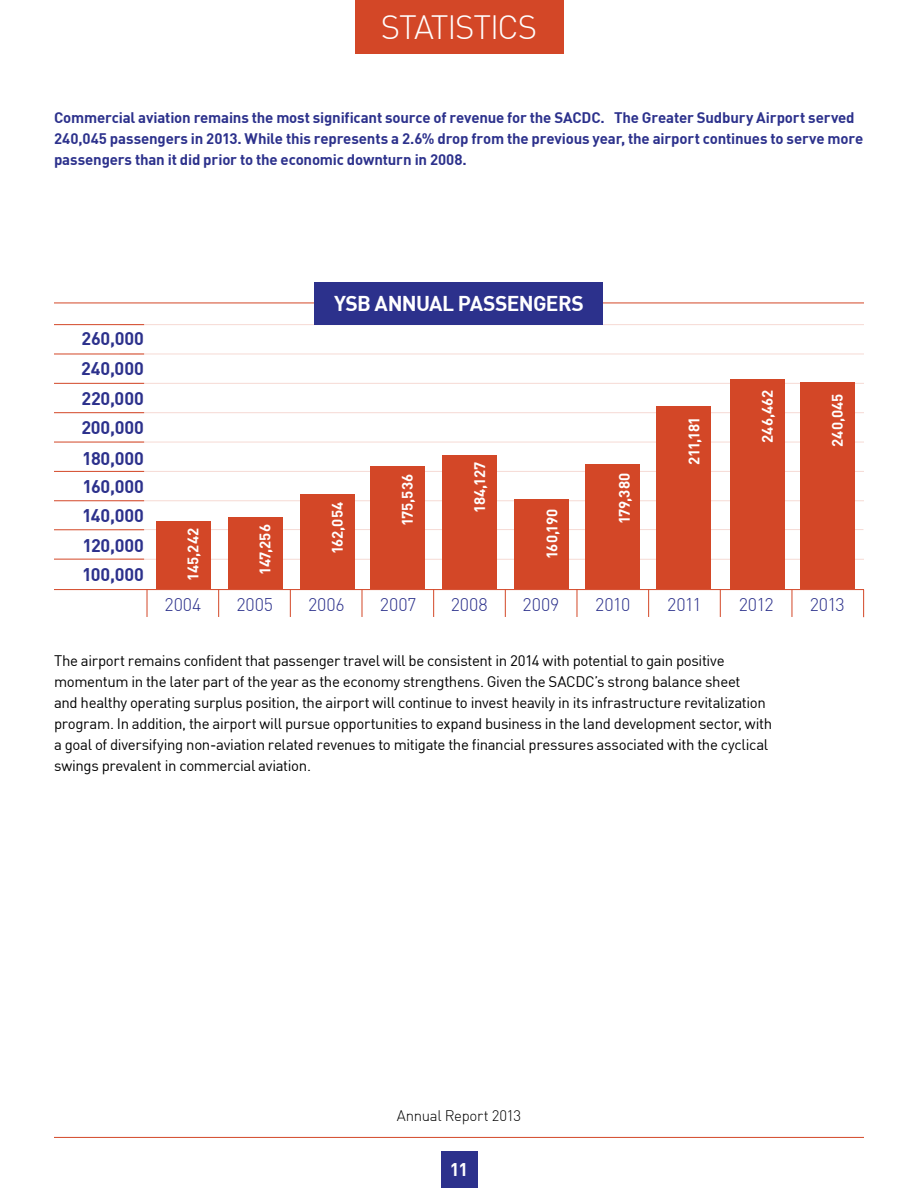
<style>
.page{position:relative;width:918px;height:1188px;background:#fff}
.page>*{position:absolute;margin:0;border:0;box-sizing:border-box;transform-origin:0 0}
.t1{font:300 33px "DIN";letter-spacing:-.035em;color:#fff}
.t2{font:700 21px "DIN";letter-spacing:-.035em;color:#fff}
.t3{font:700 18px "DIN";letter-spacing:-.005em;color:#2c318c}
.t4{font:300 18px "DIN";letter-spacing:-.005em;color:#2c318c}
.t5{font:700 18px "DIN";color:#fff}
.t6{font:15px/21px "DIN";letter-spacing:-.025em;color:#000}
.t7{font:700 15px/21px "DIN";letter-spacing:-.015em;color:#2c318c}
.t8{font:700 15px "DIN";letter-spacing:-.005em;color:#fff}
.t9{font:300 15px "DIN";letter-spacing:-.02em;color:#000}
</style>
<div class="page">
<div style="left:441px;top:1151px;width:36px;height:37px;background:#2c318c"></div>
<hr style="left:54px;top:1137px;width:810px;height:1px;background:#d34727">
<hr style="left:120px;top:500px;width:744px;height:1px;background:#f6dad4">
<hr style="left:119px;top:529px;width:744px;height:1px;background:#f6dad4">
<hr style="left:120px;top:559px;width:744px;height:1px;background:#f6dad4">
<hr style="left:120px;top:471px;width:744px;height:1px;background:#f6dad4">
<hr style="left:120px;top:442px;width:744px;height:1px;background:#f6dad4">
<hr style="left:120px;top:412px;width:744px;height:1px;background:#f6dad4">
<hr style="left:120px;top:383px;width:744px;height:1px;background:#f6dad4">
<hr style="left:120px;top:354px;width:744px;height:1px;background:#f6dad4">
<hr style="left:120px;top:324px;width:744px;height:1px;background:#f6dad4">
<div style="left:157px;top:522px;width:54px;height:67px;background:#d34727"></div>
<div style="left:442px;top:455px;width:55px;height:134px;background:#d34727"></div>
<div style="left:300px;top:494px;width:55px;height:95px;background:#d34727"></div>
<div style="left:586px;top:464px;width:54px;height:125px;background:#d34727"></div>
<div style="left:730px;top:379px;width:55px;height:210px;background:#d34727"></div>
<div style="left:228px;top:517px;width:55px;height:72px;background:#d34727"></div>
<div style="left:514px;top:500px;width:54px;height:89px;background:#d34727"></div>
<div style="left:371px;top:467px;width:54px;height:122px;background:#d34727"></div>
<div style="left:656px;top:407px;width:55px;height:182px;background:#d34727"></div>
<div style="left:800px;top:382px;width:55px;height:207px;background:#d34727"></div>
<hr style="left:54px;top:303px;width:810px;height:1px;background:#d34727">
<hr style="left:54px;top:589px;width:810px;height:1px;background:#d34727">
<hr style="left:54px;top:500px;width:90px;height:1px;background:#d34727">
<hr style="left:54px;top:471px;width:90px;height:1px;background:#d34727">
<hr style="left:54px;top:559px;width:90px;height:1px;background:#d34727">
<hr style="left:54px;top:442px;width:90px;height:1px;background:#d34727">
<hr style="left:54px;top:529px;width:90px;height:1px;background:#d34727">
<hr style="left:54px;top:412px;width:90px;height:1px;background:#d34727">
<hr style="left:54px;top:383px;width:90px;height:1px;background:#d34727">
<hr style="left:54px;top:354px;width:90px;height:1px;background:#d34727">
<hr style="left:54px;top:324px;width:90px;height:1px;background:#d34727">
<div style="left:355px;top:0;width:208px;height:54px;background:#d34727"></div>
<div style="left:315px;top:282px;width:288px;height:42px;background:#2c318c"></div>
<svg style="left:147px;top:590px;width:1px;height:27px"></svg>
<svg style="left:218px;top:590px;width:1px;height:27px"></svg>
<svg style="left:290px;top:590px;width:1px;height:27px"></svg>
<svg style="left:362px;top:590px;width:1px;height:27px"></svg>
<svg style="left:433px;top:590px;width:1px;height:27px"></svg>
<svg style="left:505px;top:590px;width:1px;height:27px"></svg>
<svg style="left:577px;top:590px;width:1px;height:27px"></svg>
<svg style="left:648px;top:590px;width:1px;height:27px"></svg>
<svg style="left:720px;top:590px;width:1px;height:27px"></svg>
<svg style="left:792px;top:590px;width:1px;height:27px"></svg>
<svg style="left:863px;top:590px;width:1px;height:27px"></svg>
<h1 class="t1" style="left:381px;top:7px;width:158px">STATISTICS</h1>
<p class="t7" style="left:54px;top:106px;width:811px">Commercial aviation remains the most significant source of revenue for the SACDC. The Greater Sudbury Airport served<br>240,045 passengers in 2013. While this represents a 2.6% drop from the previous year, the airport continues to serve more passengers than it did prior to the economic downturn in 2008.</p>
<p class="t3" style="left:82px;top:327px;width:64px">260,000</p>
<p class="t3" style="left:81px;top:357px;width:64px">240,000</p>
<p class="t3" style="left:82px;top:387px;width:64px">220,000</p>
<p class="t3" style="left:81px;top:416px;width:64px">200,000</p>
<p class="t3" style="left:82px;top:446px;width:63px">180,000</p>
<p class="t3" style="left:83px;top:475px;width:63px">160,000</p>
<p class="t3" style="left:82px;top:504px;width:63px">140,000</p>
<p class="t3" style="left:83px;top:534px;width:63px">120,000</p>
<p class="t3" style="left:82px;top:562px;width:63px">100,000</p>
<p class="t8" style="left:183px;top:581px;width:54px;rotate:-90deg">145,242</p>
<p class="t8" style="left:255px;top:575px;width:52px;rotate:-90deg">147,256</p>
<h2 class="t2" style="left:334px;top:289px;width:251px">YSB ANNUAL PASSENGERS</h2>
<p class="t8" style="left:328px;top:554px;width:53px;rotate:-90deg">162,054</p>
<p class="t8" style="left:398px;top:526px;width:53px;rotate:-90deg">175,536</p>
<p class="t8" style="left:470px;top:513px;width:52px;rotate:-90deg">184,127</p>
<p class="t8" style="left:542px;top:559px;width:51px;rotate:-90deg">160,190</p>
<p class="t8" style="left:614px;top:524px;width:53px;rotate:-90deg">179,380</p>
<p class="t8" style="left:684px;top:465px;width:50px;rotate:-90deg">211,181</p>
<p class="t8" style="left:758px;top:443px;width:55px;rotate:-90deg">246,462</p>
<p class="t8" style="left:827px;top:447px;width:55px;rotate:-90deg">240,045</p>
<p class="t4" style="left:165px;top:593px;width:39px">2004</p>
<p class="t4" style="left:236px;top:593px;width:38px">2005</p>
<p class="t4" style="left:308px;top:593px;width:38px">2006</p>
<p class="t4" style="left:380px;top:593px;width:38px">2007</p>
<p class="t4" style="left:451px;top:593px;width:38px">2008</p>
<p class="t4" style="left:523px;top:593px;width:38px">2009</p>
<p class="t4" style="left:595px;top:593px;width:37px">2010</p>
<p class="t4" style="left:667px;top:593px;width:36px">2011</p>
<p class="t4" style="left:739px;top:593px;width:36px">2012</p>
<p class="t4" style="left:810px;top:593px;width:37px">2013</p>
<p class="t6" style="left:54px;top:650px;width:720px">The airport remains confident that passenger travel will be consistent in 2014 with potential to gain positive momentum in the later part of the year as the economy strengthens. Given the SACDC’s strong balance sheet<br>and healthy operating surplus position, the airport will continue to invest heavily in its infrastructure revitalization program. In addition, the airport will pursue opportunities to expand business in the land development sector, with a goal of diversifying non-aviation related revenues to mitigate the financial pressures associated with the cyclical swings prevalent in commercial aviation.</p>
<p class="t9" style="left:397px;top:1106px;width:126px">Annual Report 2013</p>
<p class="t5" style="left:450px;top:1158px;width:20px">11</p>
</div>
